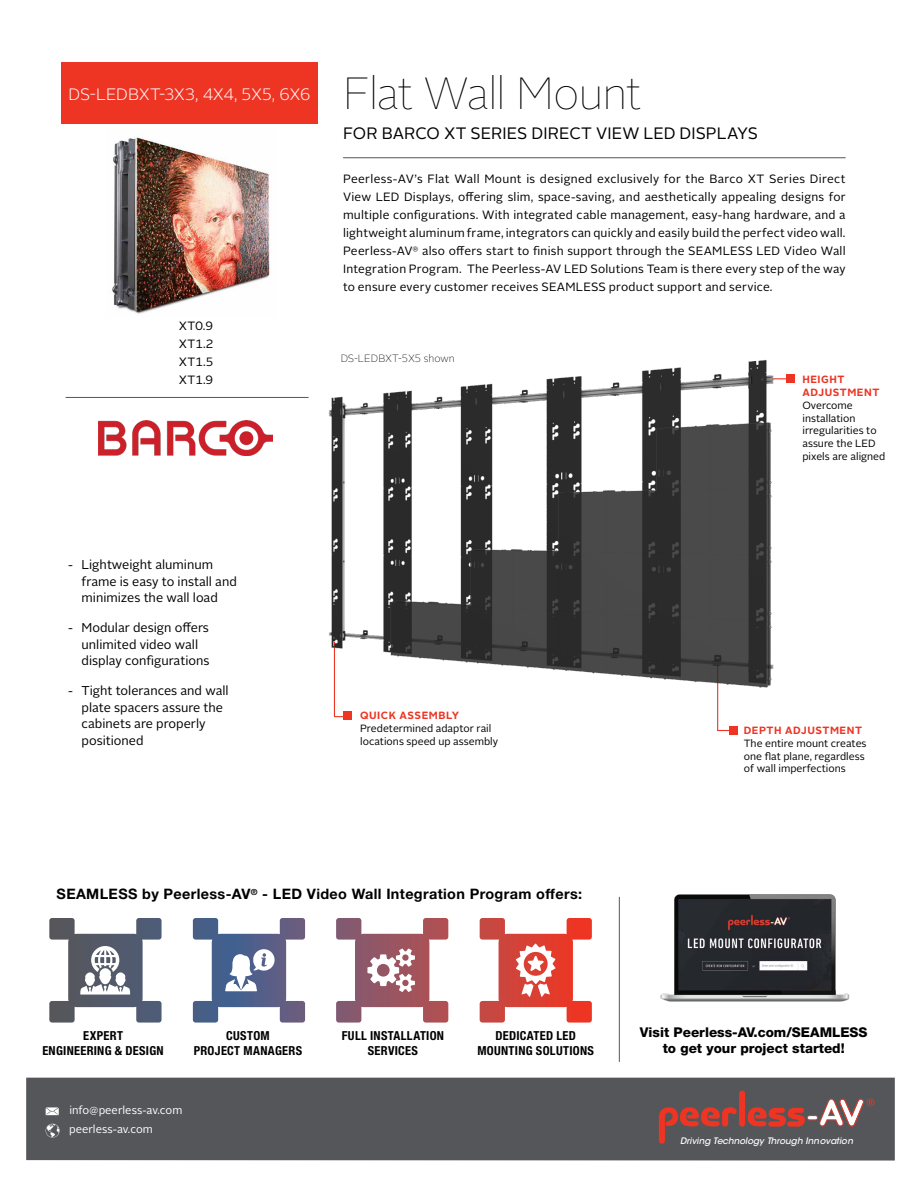
<style>
.page{position:relative;width:918px;height:1188px;background:#fff}
.page>*{position:absolute;margin:0;border:0;box-sizing:border-box;transform-origin:0 0}
.t1{font:100 45px "Alright Sans";letter-spacing:-.035em;color:#000}
.t2{font:16.5px "Alright Sans";color:#000}
.t3{font:300 16.5px "Alright Sans";letter-spacing:-.015em;color:#fff}
.t4{font:700 14.4px "Helvetica Neue LT Std";letter-spacing:.025em;color:#000}
.t5{font:800 13.5px/16.2px "Helvetica Neue LT Std";color:#000;text-align:center}
.t6{font:12.75px/16.5px "Alright Sans";color:#000}
.t7{font:700 condensed 12.45px/14.9px "Helvetica Neue LT Std";letter-spacing:.025em;color:#000;text-align:center}
.t8{font:12px/18px "Alright Sans";letter-spacing:.015em;color:#000;text-align:justify}
.t9{font:11.25px "Alright Sans";color:#fff}
.t10{font:10.5px/12.8px "Alright Sans";color:#000}
.t11{font:700 10.5px/12.8px "Alright Sans";letter-spacing:.05em;color:#ee3524}
.t12{font:100 10.5px "Alright Sans";color:#000}
.t13{font:italic 500 8.85px "ITC Avant Garde Std";color:#fff}
</style>
<div class="page">
<hr style="left:343px;top:157px;width:503px;height:1px;background:#54565a">
<div style="left:61px;top:63px;width:257px;height:61px;background:#ee3524"></div>
<hr style="left:66px;top:397px;width:243px;height:1px;background:#54565a">
<div style="left:786px;top:374px;width:9px;height:9px;background:#ee3524"></div>
<div style="left:343px;top:712px;width:9px;height:8px;background:#ee3524"></div>
<svg style="left:333px;top:696px;width:13px;height:22px"></svg>
<div style="left:729px;top:726px;width:9px;height:9px;background:#ee3524"></div>
<svg style="left:717px;top:696px;width:12px;height:36px"></svg>
<svg style="left:49px;top:918px;width:543px;height:105px"></svg>
<svg style="left:516px;top:944px;width:39px;height:53px"></svg>
<svg style="left:80px;top:946px;width:50px;height:49px"></svg>
<svg style="left:225px;top:949px;width:50px;height:42px"></svg>
<svg style="left:367px;top:948px;width:48px;height:44px"></svg>
<div style="left:26px;top:1078px;width:869px;height:83px;background:#54565a"></div>
<svg style="left:659px;top:1107px;width:78px;height:37px"></svg>
<div style="left:739px;top:1091px;width:6px;height:36px;background:#ee3524;border-radius:3px"></div>
<svg style="left:748px;top:1099px;width:127px;height:28px"></svg>
<svg style="left:46px;top:1107px;width:13px;height:8px"></svg>
<svg style="left:46px;top:1124px;width:14px;height:14px"></svg>
<img style="left:660px;top:894px;width:190px;height:108px">
<hr style="left:619px;top:897px;width:1px;height:165px;background:#54565a">
<img style="left:328px;top:360px;width:456px;height:336px">
<img style="left:99px;top:420px;width:173px;height:36px">
<img style="left:112px;top:137px;width:158px;height:177px">
<h2 class="t3" style="left:68px;top:83px;width:243px">DS-LEDBXT-3X3, 4X4, 5X5, 6X6</h2>
<p class="t8" style="left:179px;top:317px;width:36px">XT0.9<br>XT1.2<br>XT1.5<br>XT1.9</p>
<h1 class="t1" style="left:343px;top:63px;width:300px">Flat Wall Mount</h1>
<h2 class="t2" style="left:343px;top:122px;width:416px">FOR BARCO XT SERIES DIRECT VIEW LED DISPLAYS</h2>
<p class="t8" style="left:343px;top:170px;width:504px">Peerless-AV’s Flat Wall Mount is designed exclusively for the Barco XT Series Direct View LED Displays, offering slim, space-saving, and aesthetically appealing designs for multiple configurations. With integrated cable management, easy-hang hardware, and a lightweight aluminum frame, integrators can quickly and easily build the perfect video wall.<br>Peerless-AV<sup>®</sup> also offers start to finish support through the SEAMLESS LED Video Wall Integration Program. The Peerless-AV LED Solutions Team is there every step of the way to ensure every customer receives SEAMLESS product support and service.</p>
<p class="t12" style="left:341px;top:351px;width:115px">DS-LEDBXT-5X5 shown</p>
<p class="t11" style="left:802px;top:373px;width:78px">HEIGHT<br>ADJUSTMENT</p>
<p class="t10" style="left:802px;top:399px;width:84px">Overcome installation irregularities to assure the LED pixels are aligned</p>
<p class="t6" style="left:82px;top:557px;width:157px;text-indent:-14px">- Lightweight aluminum frame is easy to install and minimizes the wall load</p>
<p class="t6" style="left:82px;top:620px;width:129px;text-indent:-14px">- Modular design offers unlimited video wall display configurations</p>
<p class="t6" style="left:82px;top:683px;width:149px;text-indent:-14px">- Tight tolerances and wall plate spacers assure the cabinets are properly positioned</p>
<p class="t11" style="left:360px;top:709px;width:101px">QUICK ASSEMBLY</p>
<p class="t10" style="left:360px;top:722px;width:140px">Predetermined adaptor rail locations speed up assembly</p>
<p class="t11" style="left:744px;top:724px;width:120px">DEPTH ADJUSTMENT</p>
<p class="t10" style="left:744px;top:737px;width:124px">The entire mount creates one flat plane, regardless of wall imperfections</p>
<p class="t4" style="left:57px;top:885px;width:527px">SEAMLESS by Peerless-AV<sup>®</sup> - LED Video Wall Integration Program offers:</p>
<p class="t7" style="left:42px;top:1028px;width:123px">EXPERT<br>ENGINEERING &amp; DESIGN</p>
<p class="t7" style="left:194px;top:1028px;width:110px">CUSTOM<br>PROJECT MANAGERS</p>
<p class="t7" style="left:342px;top:1028px;width:104px">FULL INSTALLATION<br>SERVICES</p>
<p class="t7" style="left:477px;top:1028px;width:118px">DEDICATED LED<br>MOUNTING SOLUTIONS</p>
<p class="t9" style="left:69px;top:1103px;width:114px">info@peerless-av.com</p>
<p class="t9" style="left:69px;top:1122px;width:85px">peerless-av.com</p>
<p class="t5" style="left:640px;top:1024px;width:229px">Visit Peerless-AV.com/SEAMLESS to get your project started!</p>
<p class="t13" style="left:680px;top:1135px;width:174px">Driving Technology Through Innovation</p>
</div>
